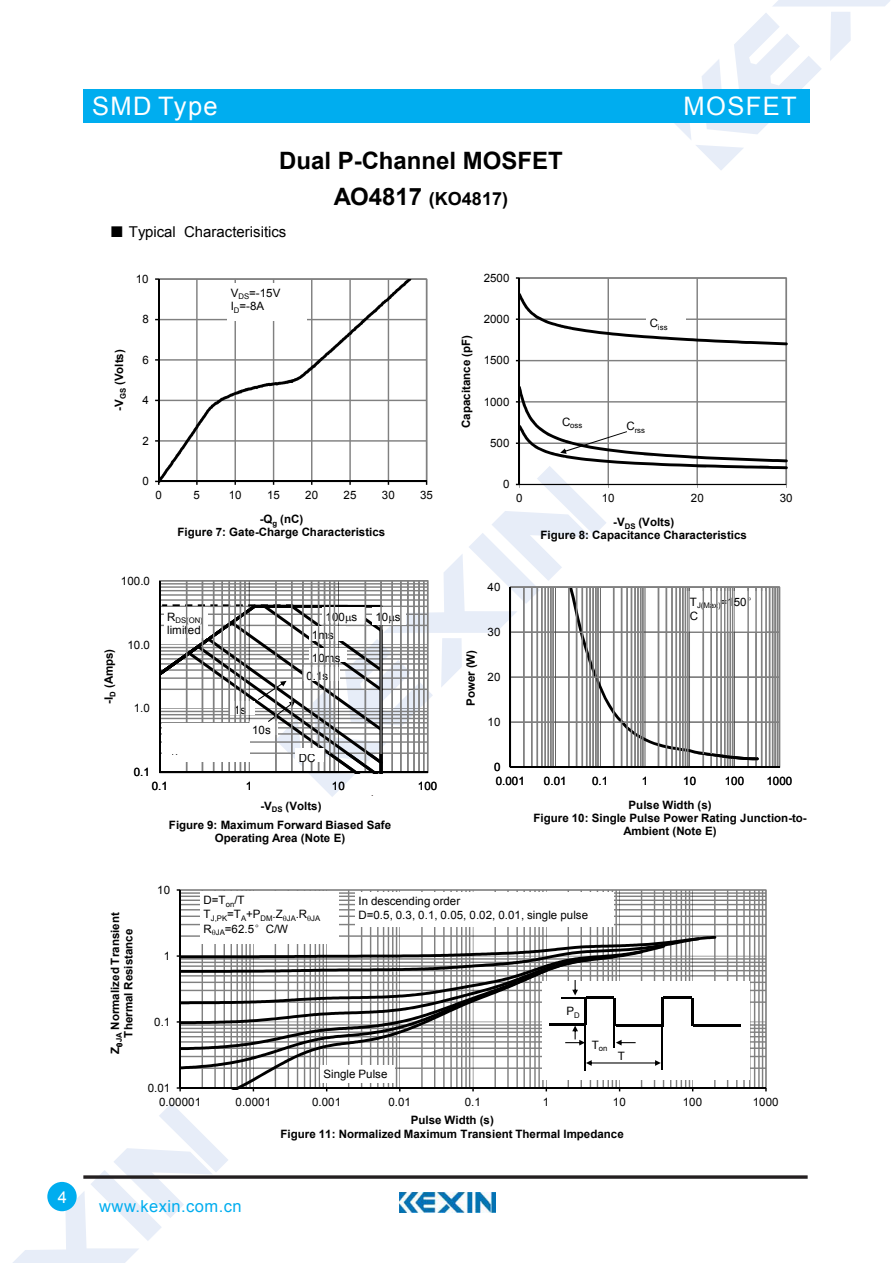
<style>
.page{position:relative;width:893px;height:1263px;background:#fff}
.page>*{position:absolute;margin:0;border:0;box-sizing:border-box;transform-origin:0 0}
.t1{font:25.5px "Arial";letter-spacing:.055em;color:#fff}
.t2{font:700 24px "Arial";color:#000}
.t3{font:700 18px "Arial";letter-spacing:.005em;color:#000}
.t4{font:16.5px "Arial";letter-spacing:.025em;color:#00adef}
.t5{font:16.5px "Arial";color:#fff}
.t6{font:15px "Arial";color:#000}
.t7{font:700 11.55px/13.4px "Arial";color:#000;text-align:center}
.t8{font:11.55px/13.4px "Arial";letter-spacing:.005em;color:#000}
.t9{font:9px "Arial";color:#231815}
.t10{font:7.8px "Arial";color:#000}
.s1{font-size:24px}
.s2{font-family:"Sim Sun"}
.s3{font-family:"TT64 E9 BFA0 t CID Win Char Set FFFF H"}
</style>
<div class="page">
<svg style="left:674px;top:0;width:216px;height:170px"></svg>
<svg style="left:13px;top:1103px;width:215px;height:160px"></svg>
<div style="left:83px;top:89px;width:726px;height:34px;background:#00adef"></div>
<svg style="left:83px;top:1175px;width:725px;height:4px;background:#433f40"></svg>
<div style="left:47px;top:1182px;width:30px;height:29px;background:#00adef;border-radius:50%"></div>
<img style="left:400px;top:1193px;width:95px;height:20px">
<svg style="left:159px;top:278px;width:268px;height:108px"></svg>
<hr style="left:158px;top:279px;width:1px;height:202px;background:#000">
<svg style="left:159px;top:279px;width:252px;height:107px"></svg>
<svg style="left:519px;top:277px;width:268px;height:109px"></svg>
<hr style="left:519px;top:278px;width:1px;height:206px;background:#000">
<svg style="left:516px;top:293px;width:272px;height:52px"></svg>
<div style="left:646px;top:314px;width:40px;height:19px;background:#fff"></div>
<div style="left:228px;top:283px;width:79px;height:37px;background:#fff"></div>
<svg style="left:180px;top:889px;width:587px;height:199px"></svg>
<hr style="left:179px;top:890px;width:2px;height:198px;background:#000">
<hr style="left:180px;top:1087px;width:586px;height:2px;background:#000">
<div style="left:200px;top:891px;width:139px;height:53px;background:#fff"></div>
<div style="left:542px;top:981px;width:207px;height:99px;background:#fff"></div>
<hr style="left:693px;top:1024px;width:48px;height:3px;background:#000">
<div style="left:355px;top:892px;width:259px;height:35px;background:#fff"></div>
<svg style="left:155px;top:386px;width:633px;height:411px"></svg>
<svg style="left:177px;top:930px;width:539px;height:161px"></svg>
<h3 class="t5" style="left:58px;top:1186px;width:11px">4</h3>
<h1 class="t1" style="left:92px;top:89px;width:127px">SMD Type</h1>
<h2 class="t2" style="left:279px;top:145px;width:285px">Dual P-Channel MOSFET</h2>
<h3 class="t3" style="left:334px;top:187px;width:176px"><span class="s1">AO4817</span> (KO4817)</h3>
<p class="t6" style="left:110px;top:222px;width:178px"><span class="s2">■</span> Typical Characterisitics</p>
<p class="t8" style="left:136px;top:272px;width:14px">10</p>
<p class="t7" style="left:113px;top:411px;width:63px;rotate:-90deg">-V<sub>GS</sub> (Volts)</p>
<p class="t8" style="left:142px;top:313px;width:8px">8</p>
<p class="t8" style="left:142px;top:353px;width:8px">6</p>
<p class="t8" style="left:142px;top:394px;width:8px">4</p>
<p class="t8" style="left:142px;top:434px;width:8px">2</p>
<p class="t8" style="left:142px;top:475px;width:8px">0</p>
<p class="t8" style="left:231px;top:286px;width:51px">V<sub>DS</sub>=-15V<br>I<sub>D</sub>=-8A</p>
<p class="t8" style="left:484px;top:271px;width:27px">2500</p>
<p class="t7" style="left:460px;top:428px;width:94px;rotate:-90deg">Capacitance (pF)</p>
<p class="t8" style="left:484px;top:313px;width:27px">2000</p>
<p class="t8" style="left:484px;top:354px;width:27px">1500</p>
<p class="t8" style="left:484px;top:395px;width:27px">1000</p>
<p class="t8" style="left:490px;top:436px;width:21px">500</p>
<p class="t8" style="left:503px;top:478px;width:8px">0</p>
<p class="t10" style="left:650px;top:322px;width:19px"><sup>C</sup>iss</p>
<p class="t10" style="left:562px;top:421px;width:22px"><sup>C</sup>oss</p>
<p class="t10" style="left:626px;top:425px;width:20px"><sup>C</sup>rss</p>
<h1 class="t1" style="left:684px;top:89px;width:115px">MOSFET</h1>
<p class="t8" style="left:155px;top:488px;width:8px">0</p>
<p class="t8" style="left:194px;top:488px;width:8px">5</p>
<p class="t8" style="left:229px;top:488px;width:14px">10</p>
<p class="t8" style="left:267px;top:488px;width:14px">15</p>
<p class="t8" style="left:305px;top:488px;width:14px">20</p>
<p class="t8" style="left:343px;top:488px;width:14px">25</p>
<p class="t8" style="left:382px;top:488px;width:14px">30</p>
<p class="t8" style="left:420px;top:488px;width:14px">35</p>
<p class="t8" style="left:121px;top:574px;width:31px">100.0</p>
<p class="t7" style="left:178px;top:512px;width:209px">-Q<sub>g</sub> (nC)<br>Figure 7: Gate-Charge Characteristics</p>
<p class="t8" style="left:488px;top:580px;width:14px">40</p>
<p class="t8" style="left:516px;top:492px;width:8px">0</p>
<p class="t8" style="left:602px;top:492px;width:14px">10</p>
<p class="t8" style="left:691px;top:492px;width:14px">20</p>
<p class="t8" style="left:780px;top:492px;width:14px">30</p>
<p class="t7" style="left:540px;top:516px;width:208px">-V<sub>DS</sub> (Volts)<br>Figure 8: Capacitance Characteristics</p>
<p class="t7" style="left:102px;top:704px;width:57px;rotate:-90deg">-I<sub>D</sub> (Amps)</p>
<p class="t8" style="left:127px;top:638px;width:24px">10.0</p>
<p class="t10" style="left:167px;top:616px;width:37px"><sup>R</sup>DS(ON)</p>
<p class="t8" style="left:167px;top:623px;width:35px">limited</p>
<p class="t8" style="left:134px;top:702px;width:18px">1.0</p>
<p class="t8" style="left:234px;top:704px;width:14px">1s</p>
<p class="t8" style="left:252px;top:724px;width:20px">10s</p>
<p class="t8" style="left:326px;top:611px;width:33px">100 s</p>
<p class="t8" style="left:312px;top:651px;width:30px">10ms</p>
<p class="t8" style="left:312px;top:629px;width:24px">1ms</p>
<p class="t8" style="left:306px;top:670px;width:23px">0.1s</p>
<p class="t10" style="left:690px;top:600px;width:70px"><sup>T</sup>J(Max)<sup>=150</sup><sup>°</sup></p>
<p class="t8" style="left:375px;top:611px;width:27px">10 s</p>
<p class="t8" style="left:690px;top:609px;width:10px">C</p>
<p class="t7" style="left:464px;top:706px;width:58px;rotate:-90deg">Power (W)</p>
<p class="t8" style="left:488px;top:625px;width:14px">30</p>
<p class="t8" style="left:488px;top:670px;width:14px">20</p>
<p class="t8" style="left:488px;top:715px;width:14px">10</p>
<p class="t8" style="left:134px;top:766px;width:18px">0.1</p>
<p class="t8" style="left:299px;top:751px;width:18px">DC</p>
<p class="t8" style="left:152px;top:780px;width:18px">0.1</p>
<p class="t8" style="left:246px;top:780px;width:8px">1</p>
<p class="t8" style="left:332px;top:780px;width:14px">10</p>
<p class="t8" style="left:418px;top:780px;width:21px">100</p>
<p class="t7" style="left:169px;top:796px;width:224px;line-height:19.5px;text-align:left;text-indent:91px">-V<sub>DS</sub> (Volts)<br>Figure 9: Maximum Forward Biased Safe</p>
<p class="t7" style="left:215px;top:832px;width:132px">Operating Area (Note E)</p>
<p class="t9" style="left:371px;top:787px;width:4px">.</p>
<p class="t8" style="left:494px;top:760px;width:32px;line-height:13.8px">0<br>0.001</p>
<p class="t8" style="left:544px;top:774px;width:24px">0.01</p>
<p class="t8" style="left:592px;top:774px;width:18px">0.1</p>
<p class="t8" style="left:642px;top:774px;width:8px">1</p>
<p class="t8" style="left:683px;top:774px;width:14px">10</p>
<p class="t8" style="left:725px;top:774px;width:21px">100</p>
<p class="t8" style="left:766px;top:774px;width:27px">1000</p>
<p class="t7" style="left:533px;top:798px;width:275px">Pulse Width (s)<br>Figure 10: Single Pulse Power Rating Junction-to-<br>Ambient (Note E)</p>
<p class="t8" style="left:157px;top:883px;width:14px">10</p>
<p class="t7" style="left:109px;top:1054px;width:143px;rotate:-90deg">Z <sub>JA</sub> Normalized Transient<br>Thermal Resistance</p>
<p class="t8" style="left:164px;top:949px;width:8px">1</p>
<p class="t8" style="left:154px;top:1015px;width:18px">0.1</p>
<p class="t8" style="left:148px;top:1081px;width:24px">0.01</p>
<p class="t8" style="left:204px;top:894px;width:43px">D=T<sub>on</sub>/T</p>
<p class="t10" style="left:204px;top:913px;width:118px"><sup>T</sup>J,PK<sup>=T</sup>A<sup>+P</sup>DM<sup>.Z</sup> JA<sup>.R</sup> JA</p>
<p class="t8" style="left:204px;top:922px;width:86px">R <sub>JA</sub>=62.5<span class="s3">°</span>C/W</p>
<p class="t8" style="left:358px;top:895px;width:231px">In descending order<br>D=0.5, 0.3, 0.1, 0.05, 0.02, 0.01, single pulse</p>
<p class="t8" style="left:323px;top:1068px;width:65px">Single Pulse</p>
<p class="t8" style="left:566px;top:1005px;width:15px">P<sub>D</sub></p>
<p class="t10" style="left:592px;top:1044px;width:17px"><sup>T</sup>on</p>
<p class="t8" style="left:618px;top:1050px;width:9px">T</p>
<p class="t8" style="left:159px;top:1095px;width:44px">0.00001</p>
<p class="t8" style="left:236px;top:1095px;width:37px">0.0001</p>
<p class="t8" style="left:312px;top:1095px;width:31px">0.001</p>
<p class="t8" style="left:388px;top:1095px;width:24px">0.01</p>
<p class="t8" style="left:465px;top:1095px;width:18px">0.1</p>
<p class="t8" style="left:543px;top:1095px;width:8px">1</p>
<p class="t8" style="left:613px;top:1095px;width:14px">10</p>
<p class="t8" style="left:683px;top:1095px;width:21px">100</p>
<p class="t8" style="left:753px;top:1095px;width:27px">1000</p>
<p class="t7" style="left:281px;top:1114px;width:345px">Pulse Width (s)<br>Figure 11: Normalized Maximum Transient Thermal Impedance</p>
<h3 class="t4" style="left:99px;top:1196px;width:144px">www.kexin.com.cn</h3>
</div>
